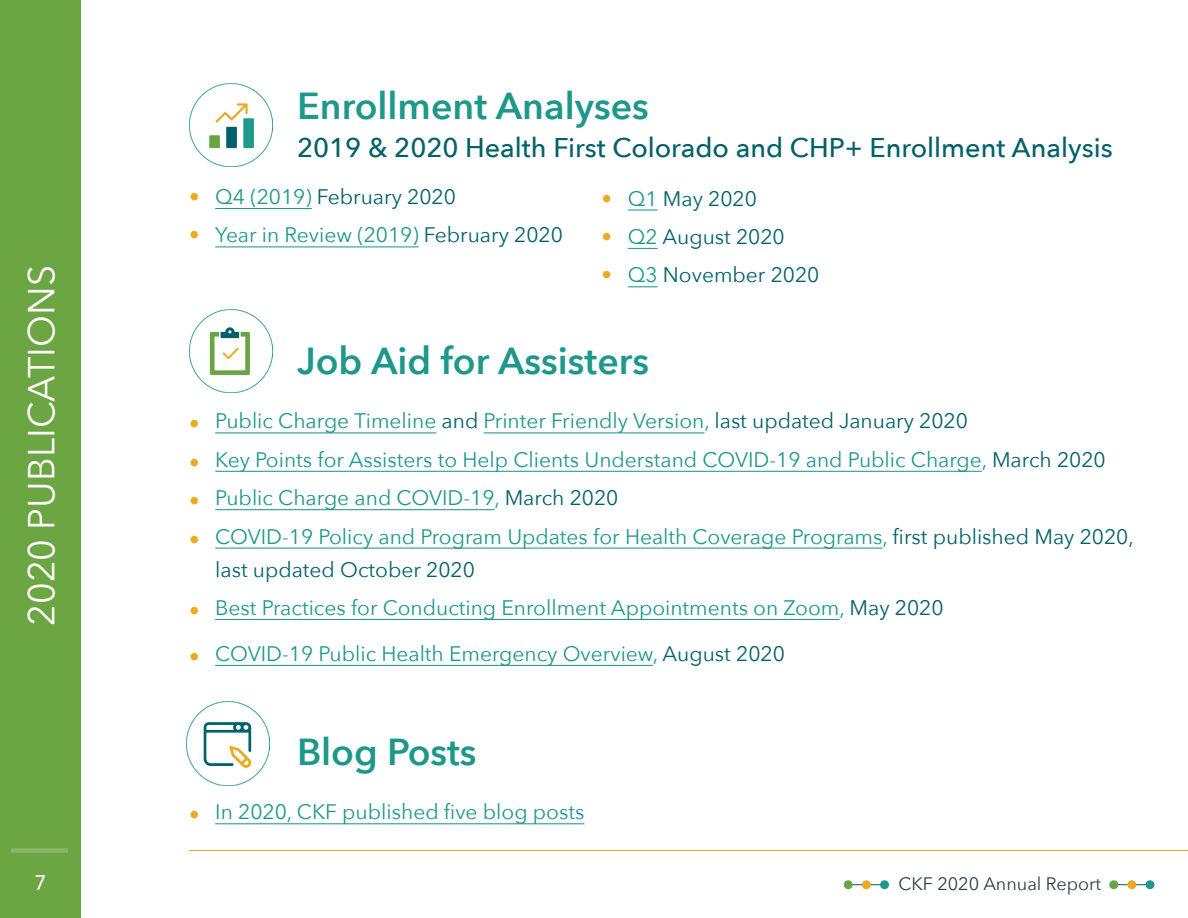
<style>
.page{position:relative;width:1188px;height:918px;background:#fff}
.page>*{position:absolute;margin:0;border:0;box-sizing:border-box;transform-origin:0 0}
.t1{font:600 37.5px "Avenir Next";color:#1e988a}
.t2{font:37.5px "Avenir Next";color:#fff}
.t3{font:500 27px "Avenir Next";color:#036169}
.t4{font:21px/33px "Avenir Next";color:#1e988a}
.t5{font:21px "Avenir Next";color:#036169}
.t6{font:21px "Avenir";color:#fff}
.t7{font:18px "Avenir Next";color:#303e49}
.s1{color:#ebab21}
.s2{color:#1e988a}
.s3{color:#036169}
</style>
<div class="page">
<div style="left:0;top:0;width:81px;height:918px;background:#6ba642"></div>
<hr style="left:215px;top:208px;width:97px;height:1px;background:#1e988a">
<hr style="left:215px;top:246px;width:204px;height:1px;background:#1e988a">
<hr style="left:215px;top:432px;width:221px;height:1px;background:#1e988a">
<hr style="left:484px;top:432px;width:220px;height:1px;background:#1e988a">
<hr style="left:215px;top:471px;width:767px;height:1px;background:#1e988a">
<hr style="left:215px;top:509px;width:280px;height:1px;background:#1e988a">
<hr style="left:215px;top:548px;width:668px;height:1px;background:#1e988a">
<hr style="left:215px;top:619px;width:625px;height:1px;background:#1e988a">
<hr style="left:215px;top:665px;width:438px;height:1px;background:#1e988a">
<hr style="left:215px;top:823px;width:369px;height:1px;background:#1e988a">
<div style="left:11px;top:848px;width:57px;height:5px;background:#88b767"></div>
<hr style="left:847px;top:884px;width:36px;height:1px;background:#016168">
<div style="left:844px;top:880px;width:9px;height:9px;background:#6ba442;border-radius:50%"></div>
<div style="left:862px;top:880px;width:9px;height:9px;background:#ebaa21;border-radius:50%"></div>
<div style="left:880px;top:880px;width:9px;height:9px;background:#20998b;border-radius:50%"></div>
<hr style="left:1113px;top:884px;width:36px;height:1px;background:#016168">
<div style="left:1109px;top:880px;width:9px;height:9px;background:#6ba442;border-radius:50%"></div>
<div style="left:1127px;top:880px;width:9px;height:9px;background:#ebaa21;border-radius:50%"></div>
<div style="left:1146px;top:880px;width:9px;height:9px;background:#20998b;border-radius:50%"></div>
<hr style="left:189px;top:850px;width:999px;height:1px;background:#ebab21">
<img style="left:189px;top:84px;width:83px;height:83px">
<img style="left:189px;top:309px;width:83px;height:83px">
<hr style="left:628px;top:209px;width:30px;height:2px;background:#1e988a">
<hr style="left:628px;top:248px;width:30px;height:1px;background:#1e988a">
<hr style="left:628px;top:286px;width:30px;height:1px;background:#1e988a">
<img style="left:187px;top:702px;width:83px;height:83px">
<div style="left:194px;top:713px;width:71px;height:64px;background:#fff;border-radius:50%"></div>
<svg style="left:202px;top:721px;width:50px;height:48px"></svg>
<h1 class="t2" style="left:10px;top:626px;width:362px;rotate:-90deg">2020 PUBLICATIONS</h1>
<h1 class="t1" style="left:297px;top:73px;width:353px">Enrollment Analyses</h1>
<p class="t3" style="left:297px;top:124px;width:817px">2019 &amp; 2020 Health First Colorado and CHP+ Enrollment Analysis</p>
<p class="t5" style="left:189px;top:179px;width:268px"><span class="s1">•</span> <span class="s2">Q4 (2019)</span> February 2020</p>
<p class="t4" style="left:189px;top:218px;width:375px"><span class="s1">•</span> Year in Review (2019) <span class="s3">February 2020</span></p>
<p class="t5" style="left:602px;top:180px;width:157px"><span class="s1">•</span> <span class="s2">Q1</span> May 2020</p>
<p class="t5" style="left:602px;top:219px;width:185px"><span class="s1">•</span> <span class="s2">Q2</span> August 2020</p>
<p class="t5" style="left:602px;top:257px;width:219px"><span class="s1">•</span> <span class="s2">Q3</span> November 2020</p>
<h1 class="t1" style="left:297px;top:328px;width:354px">Job Aid for Assisters</h1>
<p class="t4" style="left:189px;top:404px;width:781px"><span class="s1">•</span> Public Charge Timeline <span class="s3">and</span> Printer Friendly Version, <span class="s3">last updated January 2020</span></p>
<p class="t4" style="left:189px;top:442px;width:918px"><span class="s1">•</span> Key Points for Assisters to Help Clients Understand COVID-19 and Public Charge, <span class="s3">March 2020</span></p>
<p class="t4" style="left:189px;top:480px;width:431px"><span class="s1">•</span> Public Charge and COVID-19, <span class="s3">March 2020</span></p>
<p class="t4" style="left:215px;top:519px;width:920px;text-indent:-26px"><span class="s1">•</span> COVID-19 Policy and Program Updates for Health Coverage Programs, <span class="s3">first published May 2020, last updated October 2020</span></p>
<p class="t4" style="left:189px;top:590px;width:756px"><span class="s1">•</span> Best Practices for Conducting Enrollment Appointments on Zoom, <span class="s3">May 2020</span></p>
<p class="t4" style="left:189px;top:636px;width:597px"><span class="s1">•</span> COVID-19 Public Health Emergency Overview, <span class="s3">August 2020</span></p>
<h1 class="t1" style="left:297px;top:719px;width:181px">Blog Posts</h1>
<p class="t4" style="left:189px;top:795px;width:397px"><span class="s1">•</span> In 2020, CKF published five blog posts</p>
<p class="t6" style="left:35px;top:871px;width:13px">7</p>
<p class="t7" style="left:899px;top:869px;width:204px">CKF 2020 Annual Report</p>
</div>
